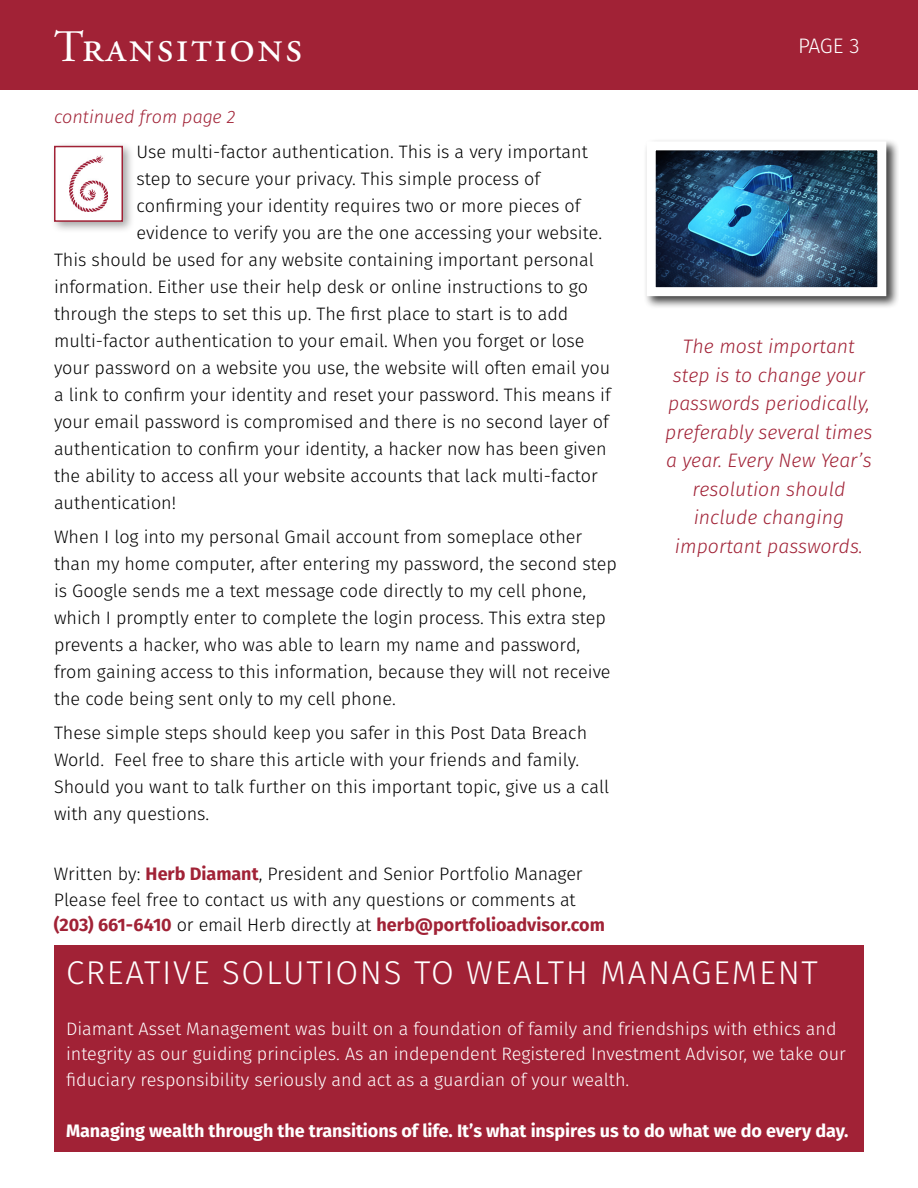
<style>
.page{position:relative;width:918px;height:1188px;background:#fff}
.page>*{position:absolute;margin:0;border:0;box-sizing:border-box;transform-origin:0 0}
.t1{font:45px "Adobe Garamond Pro";letter-spacing:.05em;color:#fff}
.t2{font:300 33px "Fira Sans";letter-spacing:.05em;color:#fff}
.t3{font:300 21px "Fira Sans";color:#fff}
.t4{font:italic 300 19.5px/28.5px "Fira Sans";color:#a12236;text-align:center}
.t5{font:300 18px/27px "Fira Sans";color:#000}
.t6{font:300 18px/25.5px "Fira Sans";color:#fff}
.t7{font:700 18px "Fira Sans";letter-spacing:-.005em;color:#fff}
.t8{font:italic 300 18px "Fira Sans";color:#a12236}
.s1{font-weight:700;color:#a12236}
</style>
<div class="page">
<div style="left:0;top:0;width:918px;height:90px;background:#a12236"></div>
<div style="left:54px;top:945px;width:810px;height:207px;background:#a12236"></div>
<div style="left:643px;top:138px;width:256px;height:172px;background:#000;opacity:.75"></div>
<img style="left:657px;top:151px;width:219px;height:135px">
<div style="left:647px;top:141px;width:239px;height:155px;border:9px solid #fff"></div>
<div style="left:50px;top:142px;width:85px;height:92px;background:#000;opacity:.35"></div>
<div style="left:55px;top:147px;width:67px;height:74px;background:#fff"></div>
<img style="left:70px;top:156px;width:37px;height:56px">
<div style="left:54px;top:146px;width:69px;height:76px;border:2px solid #a12236"></div>
<h1 class="t1" style="left:54px;top:20px;width:250px">Transitions</h1>
<p class="t3" style="left:798px;top:31px;width:63px">PAGE 3</p>
<p class="t8" style="left:54px;top:104px;width:183px">continued from page 2</p>
<p class="t5" style="left:136px;top:138px;width:453px">Use multi-factor authentication. This is a very important</p>
<p class="t5" style="left:136px;top:165px;width:405px">step to secure your privacy. This simple process of</p>
<p class="t5" style="left:136px;top:192px;width:445px">confirming your identity requires two or more pieces of</p>
<p class="t5" style="left:136px;top:219px;width:467px">evidence to verify you are the one accessing your website.</p>
<p class="t5" style="left:54px;top:246px;width:541px">This should be used for any website containing important personal</p>
<p class="t5" style="left:54px;top:273px;width:535px">information. Either use their help desk or online instructions to go</p>
<p class="t5" style="left:54px;top:300px;width:516px">through the steps to set this up. The first place to start is to add</p>
<p class="t5" style="left:54px;top:327px;width:532px">multi-factor authentication to your email. When you forget or lose</p>
<p class="t5" style="left:54px;top:354px;width:558px">your password on a website you use, the website will often email you</p>
<p class="t5" style="left:54px;top:381px;width:558px">a link to confirm your identity and reset your password. This means if</p>
<p class="t5" style="left:54px;top:408px;width:557px">your email password is compromised and there is no second layer of</p>
<p class="t5" style="left:54px;top:435px;width:554px">authentication to confirm your identity, a hacker now has been given</p>
<p class="t5" style="left:54px;top:462px;width:545px">the ability to access all your website accounts that lack multi-factor</p>
<p class="t5" style="left:54px;top:489px;width:124px">authentication!</p>
<p class="t5" style="left:54px;top:523px;width:564px">When I log into my personal Gmail account from someplace other than my home computer, after entering my password, the second step is Google sends me a text message code directly to my cell phone, which I promptly enter to complete the login process. This extra step prevents a hacker, who was able to learn my name and password, from gaining access to this information, because they will not receive the code being sent only to my cell phone.</p>
<p class="t5" style="left:54px;top:719px;width:557px">These simple steps should keep you safer in this Post Data Breach World. Feel free to share this article with your friends and family.<br>Should you want to talk further on this important topic, give us a call with any questions.</p>
<p class="t5" style="left:54px;top:861px;width:553px;line-height:25.5px">Written by: <span class="s1">Herb Diamant</span>, President and Senior Portfolio Manager<br>Please feel free to contact us with any questions or comments at <span class="s1">(203) 661-6410</span> or email Herb directly at <span class="s1">herb@portfolioadvisor.com</span></p>
<p class="t4" style="left:665px;top:332px;width:209px">The most important step is to change your passwords periodically, preferably several times a year. Every New Year’s resolution should include changing important passwords.</p>
<h2 class="t2" style="left:66px;top:949px;width:753px">CREATIVE SOLUTIONS TO WEALTH MANAGEMENT</h2>
<p class="t6" style="left:66px;top:1016px;width:781px">Diamant Asset Management was built on a foundation of family and friendships with ethics and integrity as our guiding principles. As an independent Registered Investment Advisor, we take our fiduciary responsibility seriously and act as a guardian of your wealth.</p>
<p class="t7" style="left:66px;top:1118px;width:784px">Managing wealth through the transitions of life. It’s what inspires us to do what we do every day.</p>
</div>
